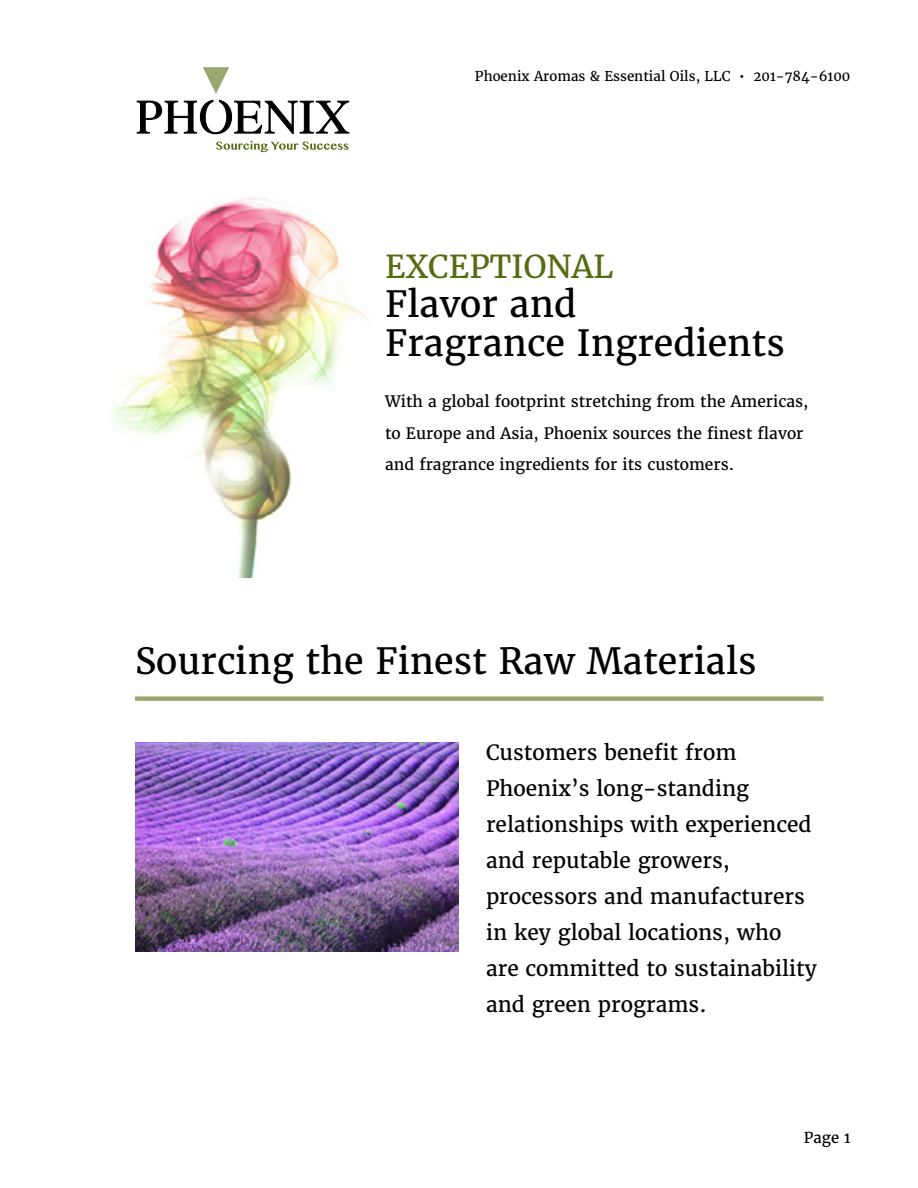
<style>
.page{position:relative;width:918px;height:1188px;background:#fff}
.page>*{position:absolute;margin:0;border:0;box-sizing:border-box;transform-origin:0 0}
.t1{font:36px/39px "Merriweather";color:#000}
.t2{font:31.5px "Merriweather";color:#566c11}
.t3{font:21px/36px "Merriweather";color:#000}
.t4{font:15.75px/31.5px "Merriweather";color:#000}
.t5{font:15px "Merriweather";color:#000}
.t6{font:13.5px "Merriweather";color:#000}
</style>
<div class="page">
<svg style="left:136px;top:67px;width:213px;height:67px"></svg>
<svg style="left:216px;top:141px;width:132px;height:11px"></svg>
<img style="left:113px;top:197px;width:254px;height:381px">
<img style="left:135px;top:742px;width:324px;height:210px">
<div style="left:135px;top:696px;width:689px;height:5px;background:#9aa770"></div>
<p class="t6" style="left:475px;top:67px;width:377px">Phoenix Aromas &amp; Essential Oils, LLC • 201-784-6100</p>
<h2 class="t2" style="left:385px;top:247px;width:230px">EXCEPTIONAL</h2>
<h1 class="t1" style="left:385px;top:284px;width:401px">Flavor and<br>Fragrance Ingredients</h1>
<p class="t4" style="left:385px;top:386px;width:425px">With a global footprint stretching from the Americas, to Europe and Asia, Phoenix sources the finest flavor and fragrance ingredients for its customers.</p>
<h1 class="t1" style="left:135px;top:641px;width:623px">Sourcing the Finest Raw Materials</h1>
<p class="t3" style="left:486px;top:735px;width:333px">Customers benefit from<br>Phoenix’s long-standing relationships with experienced and reputable growers, processors and manufacturers in key global locations, who are committed to sustainability and green programs.</p>
<p class="t5" style="left:804px;top:1129px;width:48px">Page 1</p>
</div>
